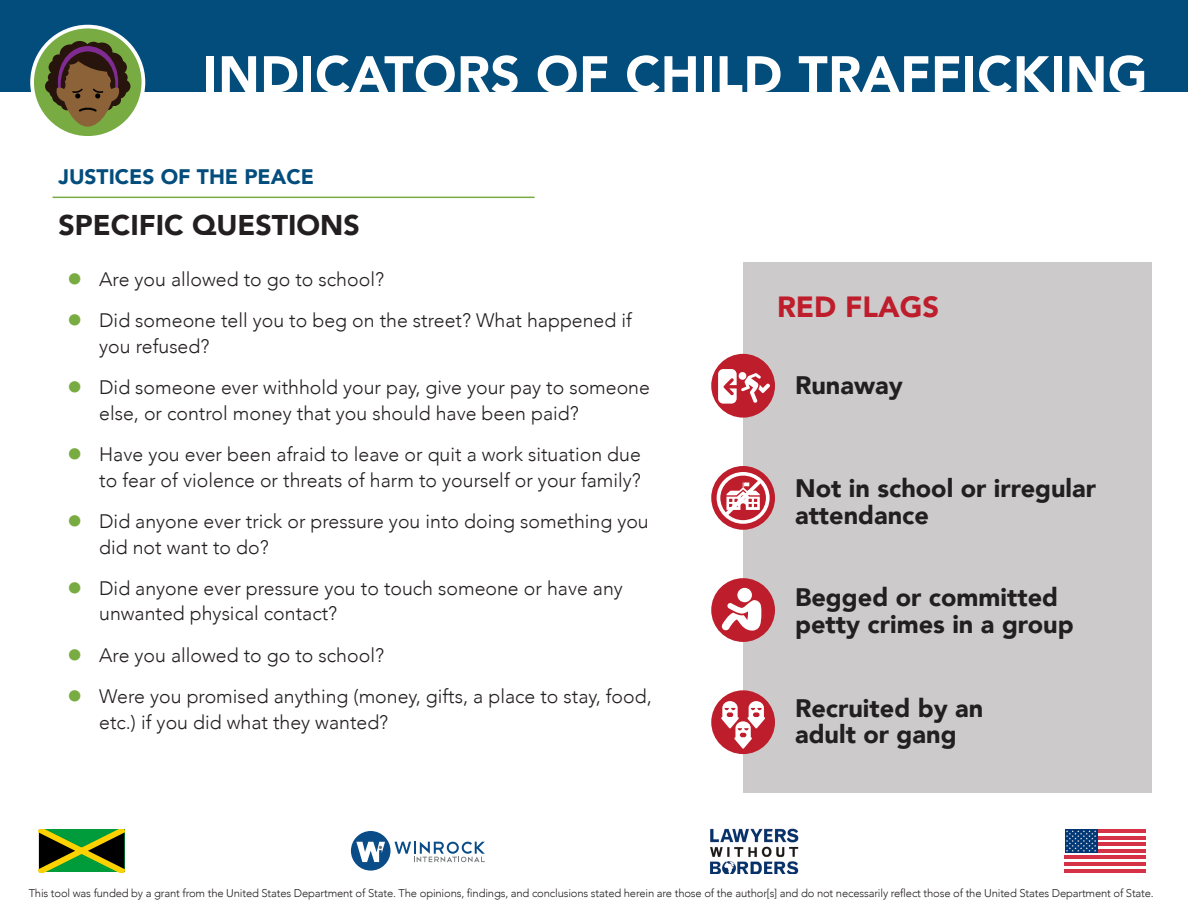
<style>
.page{position:relative;width:1188px;height:918px;background:#fff}
.page>*{position:absolute;margin:0;border:0;box-sizing:border-box;transform-origin:0 0}
.t1{font:900 51px "Avenir";letter-spacing:.01em;color:#fff}
.t2{font:900 29.25px "Avenir";color:#be1d2c}
.t3{font:900 28.5px "Avenir";color:#231f20}
.t4{font:900 25.35px/26.5px "Avenir";color:#231f20}
.t5{font:900 21px "Avenir";color:#034d7d}
.t6{font:300 19.5px/25.5px "Avenir";color:#231f20}
.t7{font:300 11.25px "Avenir";letter-spacing:-.015em;color:#231f20}
</style>
<div class="page">
<div style="left:743px;top:262px;width:409px;height:531px;background:#cccaca"></div>
<div style="left:711px;top:354px;width:64px;height:64px;background:#be1d2c;border-radius:50%"></div>
<div style="left:711px;top:466px;width:64px;height:64px;background:#be1d2c;border-radius:50%"></div>
<div style="left:711px;top:578px;width:64px;height:64px;background:#be1d2c;border-radius:50%"></div>
<div style="left:711px;top:690px;width:64px;height:64px;background:#be1d2c;border-radius:50%"></div>
<div style="left:0;top:0;width:1188px;height:91px;background:#034d7d"></div>
<svg style="left:32px;top:27px;width:111px;height:111px;fill:#78ab41"></svg>
<div style="left:30px;top:25px;width:115px;height:115px;border:4px solid #fff;border-radius:50%"></div>
<div style="left:49px;top:60px;width:15px;height:15px;background:#27140d;border-radius:50%"></div>
<div style="left:48px;top:72px;width:12px;height:11px;background:#27140d;border-radius:50%"></div>
<div style="left:45px;top:79px;width:15px;height:14px;background:#27140d;border-radius:50%"></div>
<div style="left:91px;top:43px;width:22px;height:20px;background:#27140d;border-radius:50%"></div>
<div style="left:85px;top:42px;width:17px;height:16px;background:#27140d;border-radius:50%"></div>
<div style="left:69px;top:41px;width:21px;height:20px;background:#27140d;border-radius:50%"></div>
<svg style="left:50px;top:46px;width:86px;height:81px"></svg>
<hr style="left:53px;top:197px;width:482px;height:1px;background:#78ab41">
<svg style="left:718px;top:369px;width:52px;height:35px"></svg>
<svg style="left:721px;top:600px;width:41px;height:31px"></svg>
<div style="left:737px;top:588px;width:15px;height:14px;background:#fff;border-radius:50%"></div>
<svg style="left:717px;top:472px;width:53px;height:52px"></svg>
<svg style="left:721px;top:701px;width:44px;height:48px"></svg>
<svg style="left:1065px;top:852px;width:81px;height:4px"></svg>
<svg style="left:1097px;top:839px;width:49px;height:4px"></svg>
<hr style="left:1065px;top:856px;width:81px;height:3px;background:#d63247">
<hr style="left:1065px;top:862px;width:81px;height:4px;background:#d63247">
<hr style="left:1065px;top:869px;width:81px;height:3px;background:#d63247">
<hr style="left:1097px;top:829px;width:49px;height:4px;background:#d63247">
<hr style="left:1097px;top:836px;width:49px;height:3px;background:#d63247">
<hr style="left:1097px;top:843px;width:49px;height:3px;background:#d63247">
<hr style="left:1097px;top:849px;width:49px;height:3px;background:#d63247">
<div style="left:1065px;top:829px;width:32px;height:23px;background:#013775"></div>
<svg style="left:1066px;top:830px;width:30px;height:22px"></svg>
<svg style="left:39px;top:829px;width:85px;height:43px"></svg>
<svg style="left:351px;top:831px;width:134px;height:40px"></svg>
<img style="left:710px;top:829px;width:88px;height:45px">
<p class="t1" style="left:203px;top:31px;width:946px">INDICATORS OF CHILD TRAFFICKING</p>
<p class="t5" style="left:59px;top:158px;width:257px">JUSTICES OF THE PEACE</p>
<p class="t3" style="left:59px;top:201px;width:303px">SPECIFIC QUESTIONS</p>
<p class="t6" style="left:99px;top:267px;width:286px">Are you allowed to go to school?</p>
<p class="t6" style="left:99px;top:308px;width:534px">Did someone tell you to beg on the street? What happened if you refused?</p>
<p class="t6" style="left:99px;top:375px;width:552px">Did someone ever withhold your pay, give your pay to someone else, or control money that you should have been paid?</p>
<p class="t6" style="left:99px;top:442px;width:543px">Have you ever been afraid to leave or quit a work situation due to fear of violence or threats of harm to yourself or your family?</p>
<p class="t6" style="left:99px;top:509px;width:551px">Did anyone ever trick or pressure you into doing something you did not want to do?</p>
<p class="t6" style="left:99px;top:575px;width:525px">Did anyone ever pressure you to touch someone or have any unwanted physical contact?</p>
<p class="t6" style="left:99px;top:642px;width:286px">Are you allowed to go to school?</p>
<p class="t6" style="left:99px;top:684px;width:554px">Were you promised anything (money, gifts, a place to stay, food, etc.) if you did what they wanted?</p>
<p class="t2" style="left:777px;top:281px;width:164px">RED FLAGS</p>
<p class="t4" style="left:795px;top:372px;width:109px">Runaway</p>
<p class="t4" style="left:795px;top:475px;width:303px">Not in school or irregular attendance</p>
<p class="t4" style="left:795px;top:584px;width:280px">Begged or committed petty crimes in a group</p>
<p class="t4" style="left:795px;top:694px;width:190px">Recruited by an adult or gang</p>
<p class="t7" style="left:29px;top:887px;width:1127px">This tool was funded by a grant from the United States Department of State. The opinions, findings, and conclusions stated herein are those of the author[s] and do not necessarily reflect those of the United States Department of State.</p>
</div>
